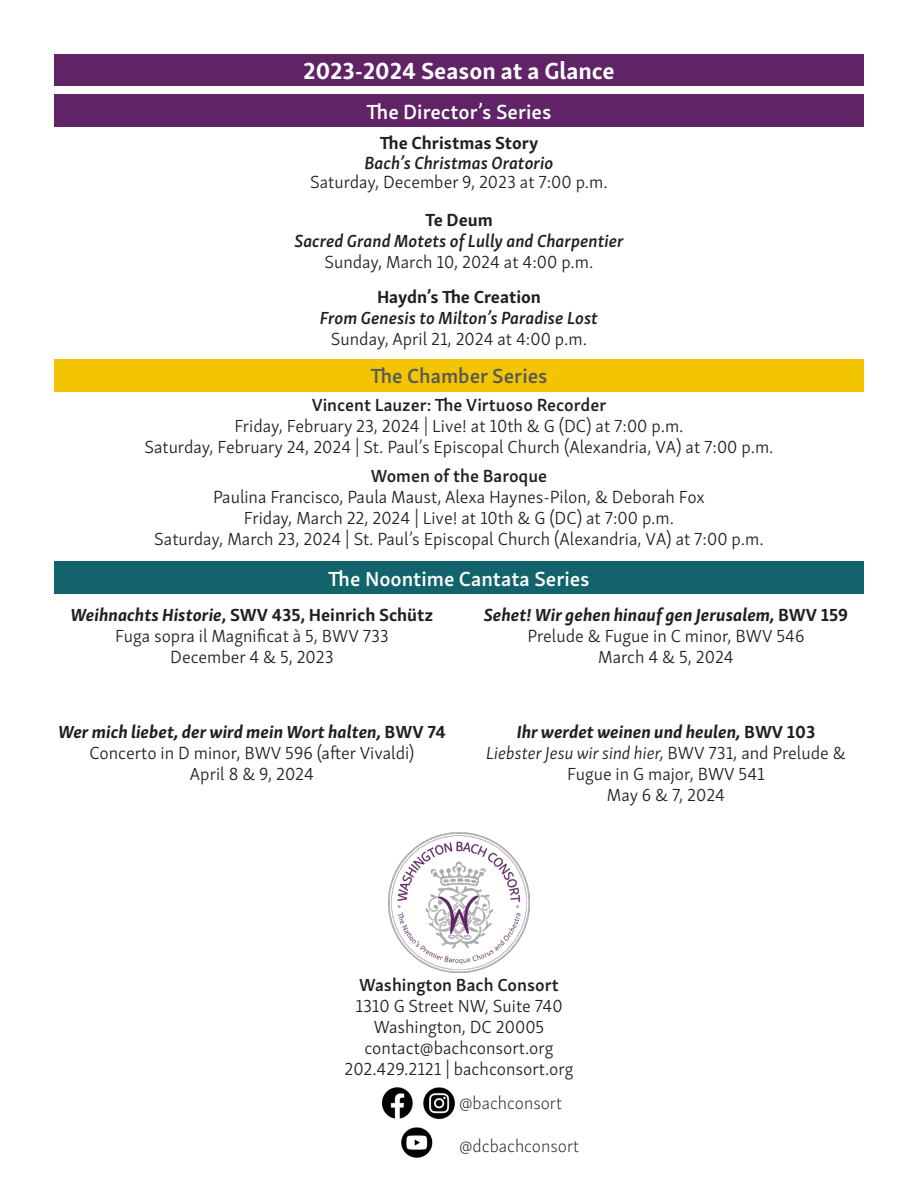
<style>
.page{position:relative;width:918px;height:1188px;background:#fff}
.page>*{position:absolute;margin:0;border:0;box-sizing:border-box;transform-origin:0 0}
.Spacious_Body_2018{font:700 24px "Skolar Sans Latn";color:#fff}
.t1{font:600 21px "Skolar Sans Latn";color:#fff}
.t2{font:600 21px "Skolar Sans Latn";color:#595959}
.t3{font:300 18px/21px "Skolar Sans Latn";color:#231f20;text-align:center}
.t4{font:italic 600 18px/21px "Skolar Sans Latn";color:#231f20;text-align:center}
.t5{font:italic 700 18px "Skolar Sans Latn";color:#231f20}
.t6{font:600 18px "Skolar Sans Latn";color:#231f20}
.t7{font:18px "Skolar Sans Latn El";color:#231f20}
.s1{font-weight:700;font-style:normal}
.s2{font-weight:700;font-style:italic}
.s3{font-weight:700}
.s4{font-style:normal}
.s5{font-style:italic}
</style>
<div class="page">
<div style="left:54px;top:54px;width:810px;height:32px;background:#5f2366"></div>
<div style="left:54px;top:94px;width:810px;height:33px;background:#5f2366"></div>
<div style="left:54px;top:359px;width:810px;height:33px;background:#f3c400"></div>
<div style="left:54px;top:562px;width:810px;height:32px;background:#12636b"></div>
<img style="left:389px;top:832px;width:140px;height:141px">
<img style="left:382px;top:1087px;width:31px;height:32px">
<img style="left:423px;top:1087px;width:33px;height:33px">
<img style="left:401px;top:1127px;width:32px;height:31px">
<p class="Spacious_Body_2018" style="left:303px;top:51px;width:313px">2023-2024 Season at a Glance</p>
<p class="t1" style="left:367px;top:95px;width:186px">The Director’s Series</p>
<p class="t4" style="left:364px;top:132px;width:191px;line-height:19.5px"><span class="s1">The Christmas Story<br></span>Bach’s Christmas Oratorio</p>
<p class="t3" style="left:310px;top:170px;width:299px">Saturday, December 9, 2023 at 7:00 p.m.</p>
<p class="t4" style="left:294px;top:208px;width:331px"><span class="s1">Te Deum<br></span>Sacred Grand Motets of Lully and Charpentier</p>
<p class="t3" style="left:324px;top:250px;width:271px">Sunday, March 10, 2024 at 4:00 p.m.</p>
<p class="t4" style="left:320px;top:285px;width:280px"><span class="s1">Haydn’s The Creation<br></span>From Genesis to Milton’s Paradise Lost</p>
<p class="t3" style="left:331px;top:327px;width:258px">Sunday, April 21, 2024 at 4:00 p.m.</p>
<p class="t2" style="left:370px;top:359px;width:179px">The Chamber Series</p>
<p class="t6" style="left:312px;top:391px;width:296px">Vincent Lauzer: The Virtuoso Recorder</p>
<p class="t3" style="left:234px;top:415px;width:451px">Friday, February 23, 2024 | Live! at 10th &amp; G (DC) at 7:00 p.m.</p>
<p class="t3" style="left:144px;top:436px;width:631px">Saturday, February 24, 2024 | St. Paul’s Episcopal Church (Alexandria, VA) at 7:00 p.m.</p>
<p class="t6" style="left:371px;top:462px;width:178px">Women of the Baroque</p>
<p class="t3" style="left:213px;top:485px;width:493px">Paulina Francisco, Paula Maust, Alexa Haynes-Pilon, &amp; Deborah Fox</p>
<p class="t3" style="left:244px;top:506px;width:432px">Friday, March 22, 2024 | Live! at 10th &amp; G (DC) at 7:00 p.m.</p>
<p class="t3" style="left:154px;top:527px;width:611px">Saturday, March 23, 2024 | St. Paul’s Episcopal Church (Alexandria, VA) at 7:00 p.m.</p>
<p class="t1" style="left:328px;top:562px;width:263px">The Noontime Cantata Series</p>
<p class="t3" style="left:71px;top:603px;width:364px"><span class="s2">Weihnachts Historie</span><span class="s3">, SWV 435, Heinrich Schütz<br></span>Fuga sopra il Magnificat à 5, BWV 733</p>
<p class="t3" style="left:170px;top:645px;width:165px">December 4 &amp; 5, 2023</p>
<p class="t5" style="left:484px;top:600px;width:366px">Sehet! Wir gehen hinauf gen Jerusalem, <span class="s4">BWV 159</span></p>
<p class="t3" style="left:528px;top:624px;width:278px">Prelude &amp; Fugue in C minor, BWV 546</p>
<p class="t3" style="left:598px;top:645px;width:137px">March 4 &amp; 5, 2024</p>
<p class="t5" style="left:58px;top:718px;width:389px">Wer mich liebet, der wird mein Wort halten, <span class="s4">BWV 74</span></p>
<p class="t3" style="left:89px;top:742px;width:327px">Concerto in D minor, BWV 596 (after Vivaldi)</p>
<p class="t3" style="left:190px;top:763px;width:126px">April 8 &amp; 9, 2024</p>
<p class="t5" style="left:517px;top:718px;width:300px">Ihr werdet weinen und heulen, <span class="s4">BWV 103</span></p>
<p class="t3" style="left:486px;top:742px;width:361px"><span class="s5">Liebster Jesu wir sind hier,</span> BWV 731, and Prelude &amp;<br>Fugue in G major, BWV 541</p>
<p class="t3" style="left:607px;top:784px;width:120px">May 6 &amp; 7, 2024</p>
<p class="t6" style="left:359px;top:971px;width:201px">Washington Bach Consort</p>
<p class="t3" style="left:355px;top:994px;width:209px">1310 G Street NW, Suite 740</p>
<p class="t3" style="left:374px;top:1015px;width:172px">Washington, DC 20005</p>
<p class="t3" style="left:365px;top:1036px;width:190px">contact@bachconsort.org</p>
<p class="t3" style="left:344px;top:1057px;width:231px">202.429.2121 | bachconsort.org</p>
<p class="t7" style="left:459px;top:1089px;width:105px">@bachconsort</p>
<p class="t7" style="left:459px;top:1133px;width:122px">@dcbachconsort</p>
</div>
